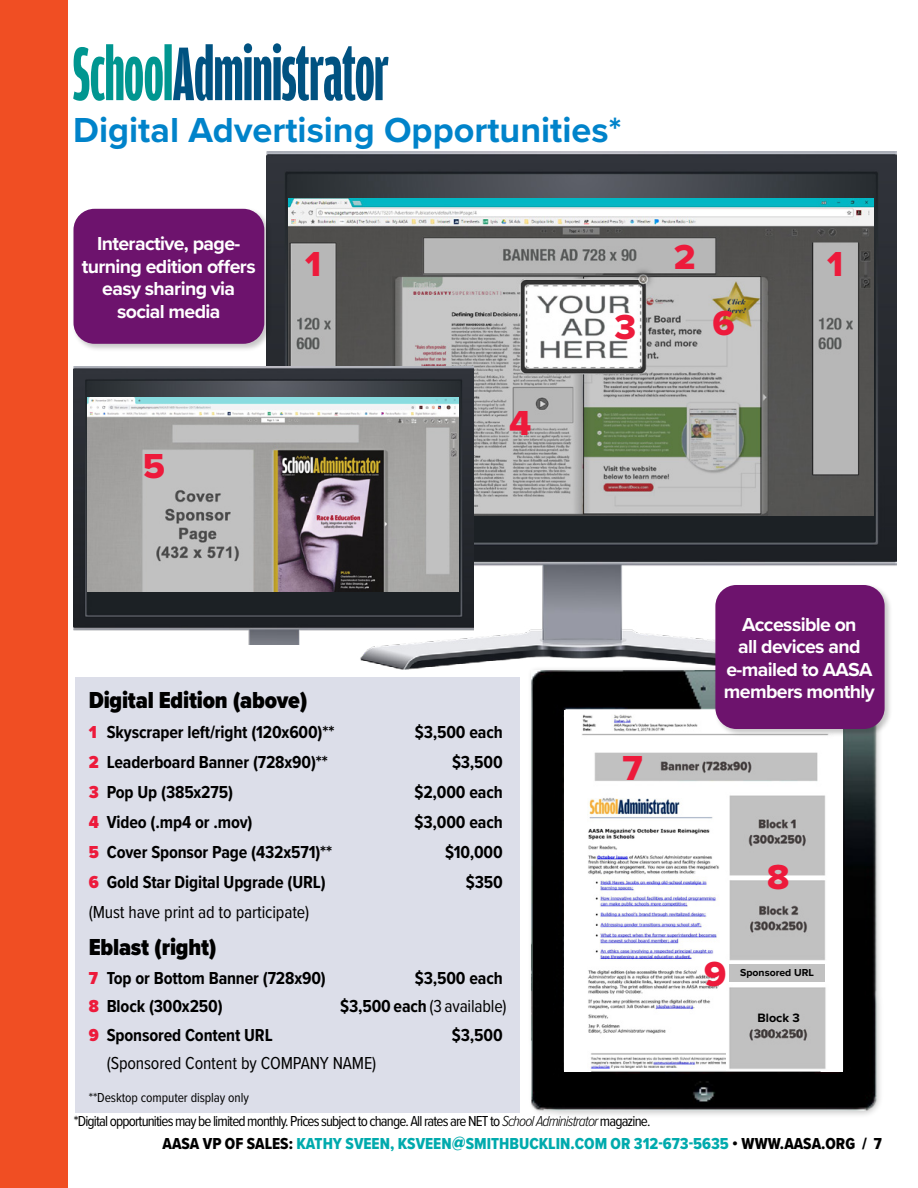
<style>
.page{position:relative;width:918px;height:1188px;background:#fff}
.page>*{position:absolute;margin:0;border:0;box-sizing:border-box;transform-origin:0 0}
.t1{font:700 36px "Proxima Nova";color:#0083ca}
.t2{font:36px "Proxima Nova Extrabld";color:#ed1a3b}
.t3{font:900 24px "Proxima Nova Cond";letter-spacing:-.01em;color:#000}
.t4{font:700 19.5px/22.5px "Proxima Nova";letter-spacing:-.03em;color:#fff;text-align:center}
.t5{font:700 18px "Proxima Nova Cond";letter-spacing:-.01em;color:#000}
.t6{font:18px "Proxima Nova Cond";letter-spacing:-.01em;color:#000}
.t7{font:16.5px "Proxima Nova Cond Extrabld";color:#00aaad}
.t8{font:15px "Proxima Nova Cond";letter-spacing:-.055em;color:#000}
.t9{font:13.5px "Proxima Nova Cond";letter-spacing:-.01em;color:#000}
.t10{font:700 12.6px "Proxima Nova";color:#000}
.t11{font:700 10.5px "Proxima Nova";color:#000}
.s1{font-weight:900;color:#ed1a3b}
.s2{font-weight:700}
.s3{font-weight:300;font-style:italic}
.s4{color:#000}
.s5{font-size:19.5px}
</style>
<div class="page">
<div style="left:0;top:0;width:68px;height:1188px;background:#f04e23"></div>
<svg style="left:73px;top:43px;width:316px;height:58px"></svg>
<img style="left:266px;top:151px;width:630px;height:518px">
<img style="left:289px;top:198px;width:585px;height:317px">
<div style="left:528px;top:666px;width:357px;height:452px;background:#f9f9f9"></div>
<img style="left:531px;top:670px;width:348px;height:444px">
<img style="left:565px;top:710px;width:277px;height:362px">
<div style="left:72px;top:207px;width:200px;height:145px;background:#000;opacity:.22"></div>
<div style="left:74px;top:209px;width:190px;height:135px;background:#6d136d;border-radius:21px"></div>
<div style="left:714px;top:583px;width:179px;height:154px;background:#000;opacity:.22"></div>
<div style="left:715px;top:585px;width:170px;height:144px;background:#6d136d;border-radius:21px"></div>
<img style="left:74px;top:366px;width:399px;height:278px">
<img style="left:87px;top:398px;width:372px;height:194px">
<div style="left:75px;top:677px;width:445px;height:435px;background:#dcdee9"></div>
<img style="left:727px;top:984px;width:103px;height:86px">
<div style="left:759px;top:1012px;width:43px;height:11px;background:#c1c1c1"></div>
<div style="left:730px;top:964px;width:95px;height:18px;background:#c1c1c1"></div>
<h1 class="t1" style="left:73px;top:103px;width:550px">Digital Advertising Opportunities*</h1>
<p class="t4" style="left:82px;top:232px;width:175px">Interactive, page&shy;turning edition offers easy sharing via social media</p>
<h1 class="t2" style="left:143px;top:439px;width:24px">5</h1>
<h1 class="t2" style="left:305px;top:237px;width:18px">1</h1>
<h1 class="t2" style="left:674px;top:230px;width:23px">2</h1>
<h1 class="t2" style="left:614px;top:301px;width:23px">3</h1>
<h1 class="t2" style="left:712px;top:296px;width:24px">6</h1>
<h1 class="t2" style="left:509px;top:396px;width:24px">4</h1>
<h1 class="t2" style="left:827px;top:237px;width:18px">1</h1>
<h2 class="t3" style="left:89px;top:682px;width:220px">Digital Edition (above)</h2>
<p class="t5" style="left:89px;top:719px;width:247px"><span class="s1">1</span> Skyscraper left/right (120x600)**</p>
<p class="t5" style="left:415px;top:719px;width:89px">$3,500 each</p>
<p class="t5" style="left:89px;top:749px;width:241px"><span class="s1">2</span> Leaderboard Banner (728x90)**</p>
<p class="t5" style="left:452px;top:749px;width:52px">$3,500</p>
<p class="t5" style="left:89px;top:779px;width:146px"><span class="s1">3</span> Pop Up (385x275)</p>
<p class="t5" style="left:414px;top:779px;width:90px">$2,000 each</p>
<p class="t5" style="left:89px;top:809px;width:165px"><span class="s1">4</span> Video (.mp4 or .mov)</p>
<p class="t5" style="left:415px;top:809px;width:90px">$3,000 each</p>
<p class="t5" style="left:89px;top:839px;width:245px"><span class="s1">5</span> Cover Sponsor Page (432x571)**</p>
<p class="t5" style="left:445px;top:839px;width:59px">$10,000</p>
<p class="t5" style="left:89px;top:869px;width:238px"><span class="s1">6</span> Gold Star Digital Upgrade (URL)</p>
<p class="t5" style="left:466px;top:869px;width:38px">$350</p>
<p class="t6" style="left:89px;top:899px;width:222px">(Must have print ad to participate)</p>
<h2 class="t3" style="left:89px;top:930px;width:129px">Eblast (right)</h2>
<p class="t5" style="left:89px;top:965px;width:239px"><span class="s1">7</span> Top or Bottom Banner (728x90)</p>
<p class="t5" style="left:415px;top:965px;width:89px">$3,500 each</p>
<p class="t5" style="left:89px;top:993px;width:135px"><span class="s1">8</span> Block (300x250)</p>
<p class="t6" style="left:340px;top:993px;width:168px"><span class="s2">$3,500 each</span> (3 available)</p>
<p class="t5" style="left:89px;top:1022px;width:185px"><span class="s1">9</span> Sponsored Content URL</p>
<p class="t5" style="left:452px;top:1022px;width:52px">$3,500</p>
<p class="t6" style="left:107px;top:1050px;width:271px">(Sponsored Content by COMPANY NAME)</p>
<p class="t9" style="left:89px;top:1088px;width:162px">**Desktop computer display only</p>
<h1 class="t2" style="left:623px;top:741px;width:22px">7</h1>
<p class="t8" style="left:74px;top:1110px;width:578px">*Digital opportunities may be limited monthly. Prices subject to change. All rates are NET to <span class="s3">School Administrator</span> magazine.</p>
<p class="t4" style="left:724px;top:613px;width:153px">Accessible on<br>all devices and e-mailed to AASA members monthly</p>
<h1 class="t2" style="left:767px;top:850px;width:24px">8</h1>
<h1 class="t2" style="left:704px;top:947px;width:24px">9</h1>
<p class="t11" style="left:740px;top:965px;width:75px">Sponsored URL</p>
<p class="t10" style="left:758px;top:1009px;width:44px">Block 3</p>
<p class="t7" style="left:163px;top:1132px;width:721px"><span class="s4">AASA VP OF SALES:</span> KATHY SVEEN, KSVEEN<span class="s5">@</span>SMITHBUCKLIN.COM OR 312-673-5635 <span class="s4">• WWW.AASA.ORG / 7</span></p>
</div>
